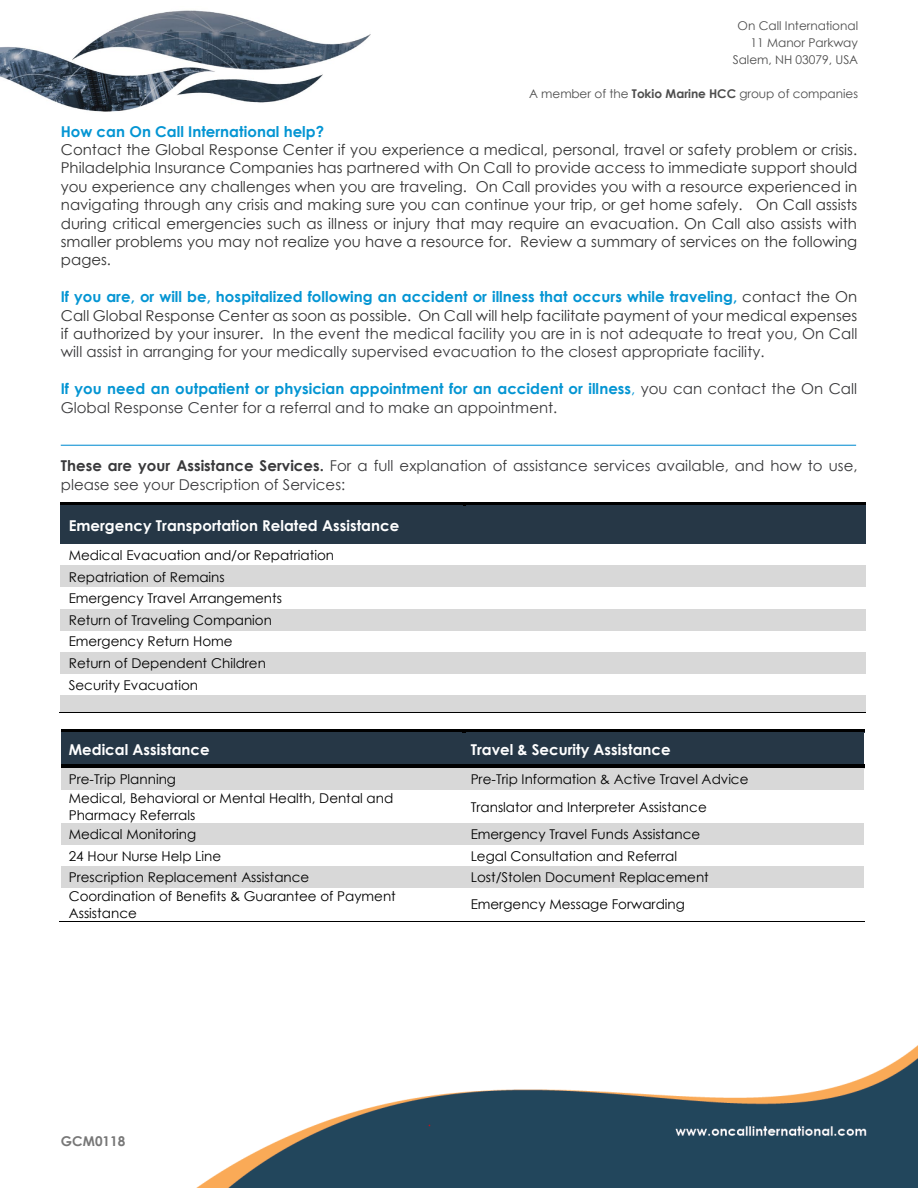
<style>
.page{position:relative;width:918px;height:1188px;background:#fff}
.page>*{position:absolute;margin:0;border:0;box-sizing:border-box;transform-origin:0 0}
.t1{font:15px/18.3px "Century Gothic";letter-spacing:.005em;color:#39393b}
.t2{font:15px/18.5px "Century Gothic";color:#333;text-align:justify}
.t3{font:700 15px "Century Gothic";color:#fff}
.t4{font:700 15px "Century Gothic";color:#0495d3}
.t5{font:13.5px/16.5px "Century Gothic";color:#000}
.t6{font:700 13.5px "Century Gothic";color:#777}
.t7{font:12px/17px "Century Gothic";color:#4d4d4d;text-align:right}
.s1{font-weight:700}
.s2{font-weight:700;color:#0495d3}
.s3{color:#333}
.s4{color:#0495d3}
</style>
<div class="page">
<img style="left:196px;top:1045px;width:722px;height:143px">
<img style="left:0;top:10px;width:370px;height:102px">
<div style="left:61px;top:506px;width:402px;height:38px;background:#263746"></div>
<div style="left:463px;top:506px;width:402px;height:38px;background:#263746"></div>
<hr style="left:61px;top:502px;width:402px;height:3px;background:#000">
<hr style="left:61px;top:505px;width:402px;height:1px;background:#263746">
<svg style="left:463px;top:502px;width:3px;height:4px"></svg>
<hr style="left:466px;top:502px;width:399px;height:3px;background:#000">
<hr style="left:466px;top:505px;width:399px;height:1px;background:#263746">
<div style="left:61px;top:566px;width:402px;height:21px;background:#d8d8d8"></div>
<div style="left:463px;top:566px;width:402px;height:21px;background:#d8d8d8"></div>
<div style="left:61px;top:609px;width:402px;height:21px;background:#d8d8d8"></div>
<div style="left:463px;top:609px;width:402px;height:21px;background:#d8d8d8"></div>
<div style="left:61px;top:652px;width:402px;height:22px;background:#d8d8d8"></div>
<div style="left:463px;top:652px;width:402px;height:22px;background:#d8d8d8"></div>
<div style="left:61px;top:695px;width:402px;height:17px;background:#d8d8d8"></div>
<div style="left:463px;top:695px;width:402px;height:17px;background:#d8d8d8"></div>
<hr style="left:60px;top:712px;width:403px;height:1px;background:#000">
<hr style="left:463px;top:712px;width:402px;height:1px;background:#000">
<div style="left:61px;top:732px;width:402px;height:33px;background:#263746"></div>
<div style="left:463px;top:732px;width:401px;height:33px;background:#263746"></div>
<hr style="left:61px;top:729px;width:402px;height:3px;background:#000">
<svg style="left:463px;top:729px;width:3px;height:4px"></svg>
<hr style="left:466px;top:729px;width:399px;height:3px;background:#000">
<hr style="left:466px;top:732px;width:399px;height:1px;background:#263746">
<div style="left:61px;top:768px;width:402px;height:22px;background:#d8d8d8"></div>
<div style="left:463px;top:768px;width:401px;height:22px;background:#d8d8d8"></div>
<hr style="left:61px;top:765px;width:402px;height:3px;background:#000">
<hr style="left:466px;top:765px;width:399px;height:3px;background:#000">
<hr style="left:466px;top:768px;width:399px;height:1px;background:#d8d8d8">
<div style="left:61px;top:823px;width:402px;height:22px;background:#d8d8d8"></div>
<div style="left:463px;top:823px;width:401px;height:22px;background:#d8d8d8"></div>
<div style="left:61px;top:866px;width:402px;height:22px;background:#d8d8d8"></div>
<div style="left:463px;top:866px;width:401px;height:22px;background:#d8d8d8"></div>
<hr style="left:60px;top:921px;width:403px;height:1px;background:#000">
<hr style="left:462px;top:921px;width:403px;height:1px;background:#000">
<hr style="left:61px;top:445px;width:795px;height:1px;background:#1595d4">
<p class="t7" style="left:733px;top:17px;width:127px">On Call International<br>11 Manor Parkway<br>Salem, NH 03079, USA</p>
<p class="t7" style="left:529px;top:85px;width:331px">A member of the <span class="s1">Tokio Marine HCC</span> group of companies</p>
<p class="t4" style="left:61px;top:120px;width:265px">How can On Call International help?</p>
<p class="t2" style="left:61px;top:140px;width:798px">Contact the Global Response Center if you experience a medical, personal, travel or safety problem or crisis.<br>Philadelphia Insurance Companies has partnered with On Call to provide access to immediate support should you experience any challenges when you are traveling. On Call provides you with a resource experienced in navigating through any crisis and making sure you can continue your trip, or get home safely. On Call assists during critical emergencies such as illness or injury that may require an evacuation. On Call also assists with smaller problems you may not realize you have a resource for. Review a summary of services on the following pages.</p>
<p class="t1" style="left:61px;top:287px;width:798px;text-align:justify"><span class="s2">If you are, or will be, hospitalized following an accident or illness that occurs while traveling,</span> <span class="s3">contact the On Call Global Response Center as soon as possible. On Call will help facilitate payment of your medical expenses if authorized by your insurer. In</span> the event the medical facility you are in is not adequate to treat you, On Call will assist in arranging for your medically supervised evacuation to the closest appropriate facility.</p>
<p class="t1" style="left:61px;top:379px;width:798px"><span class="s2">If you need an outpatient or physician appointment for an accident or illness</span><span class="s4">,</span> you can contact the On Call<br>Global Response Center for a referral and to make an appointment.</p>
<p class="t1" style="left:61px;top:457px;width:798px"><span class="s1">These are your Assistance Services.</span> For a full explanation of assistance services available, and how to use, please see your Description of Services:</p>
<p class="t3" style="left:69px;top:514px;width:332px">Emergency Transportation Related Assistance</p>
<p class="t5" style="left:69px;top:547px;width:267px">Medical Evacuation and/or Repatriation</p>
<p class="t5" style="left:69px;top:568px;width:158px">Repatriation of Remains</p>
<p class="t5" style="left:69px;top:590px;width:215px">Emergency Travel Arrangements</p>
<p class="t5" style="left:69px;top:611px;width:205px">Return of Traveling Companion</p>
<p class="t5" style="left:69px;top:633px;width:165px">Emergency Return Home</p>
<p class="t5" style="left:69px;top:655px;width:199px">Return of Dependent Children</p>
<p class="t5" style="left:69px;top:676px;width:131px">Security Evacuation</p>
<p class="t3" style="left:69px;top:738px;width:142px">Medical Assistance</p>
<p class="t3" style="left:471px;top:738px;width:202px">Travel &amp; Security Assistance</p>
<p class="t5" style="left:69px;top:771px;width:109px">Pre-Trip Planning</p>
<p class="t5" style="left:471px;top:771px;width:279px">Pre-Trip Information &amp; Active Travel Advice</p>
<p class="t5" style="left:69px;top:790px;width:326px">Medical, Behavioral or Mental Health, Dental and<br>Pharmacy Referrals</p>
<p class="t5" style="left:471px;top:798px;width:238px">Translator and Interpreter Assistance</p>
<p class="t5" style="left:69px;top:826px;width:129px">Medical Monitoring</p>
<p class="t5" style="left:471px;top:826px;width:231px">Emergency Travel Funds Assistance</p>
<p class="t5" style="left:69px;top:847px;width:154px">24 Hour Nurse Help Line</p>
<p class="t5" style="left:471px;top:847px;width:208px">Legal Consultation and Referral</p>
<p class="t5" style="left:69px;top:869px;width:242px">Prescription Replacement Assistance</p>
<p class="t5" style="left:471px;top:869px;width:240px">Lost/Stolen Document Replacement</p>
<p class="t5" style="left:69px;top:888px;width:329px">Coordination of Benefits &amp; Guarantee of Payment<br>Assistance</p>
<p class="t5" style="left:471px;top:896px;width:216px">Emergency Message Forwarding</p>
<p class="t6" style="left:61px;top:1131px;width:66px">GCM0118</p>
</div>
